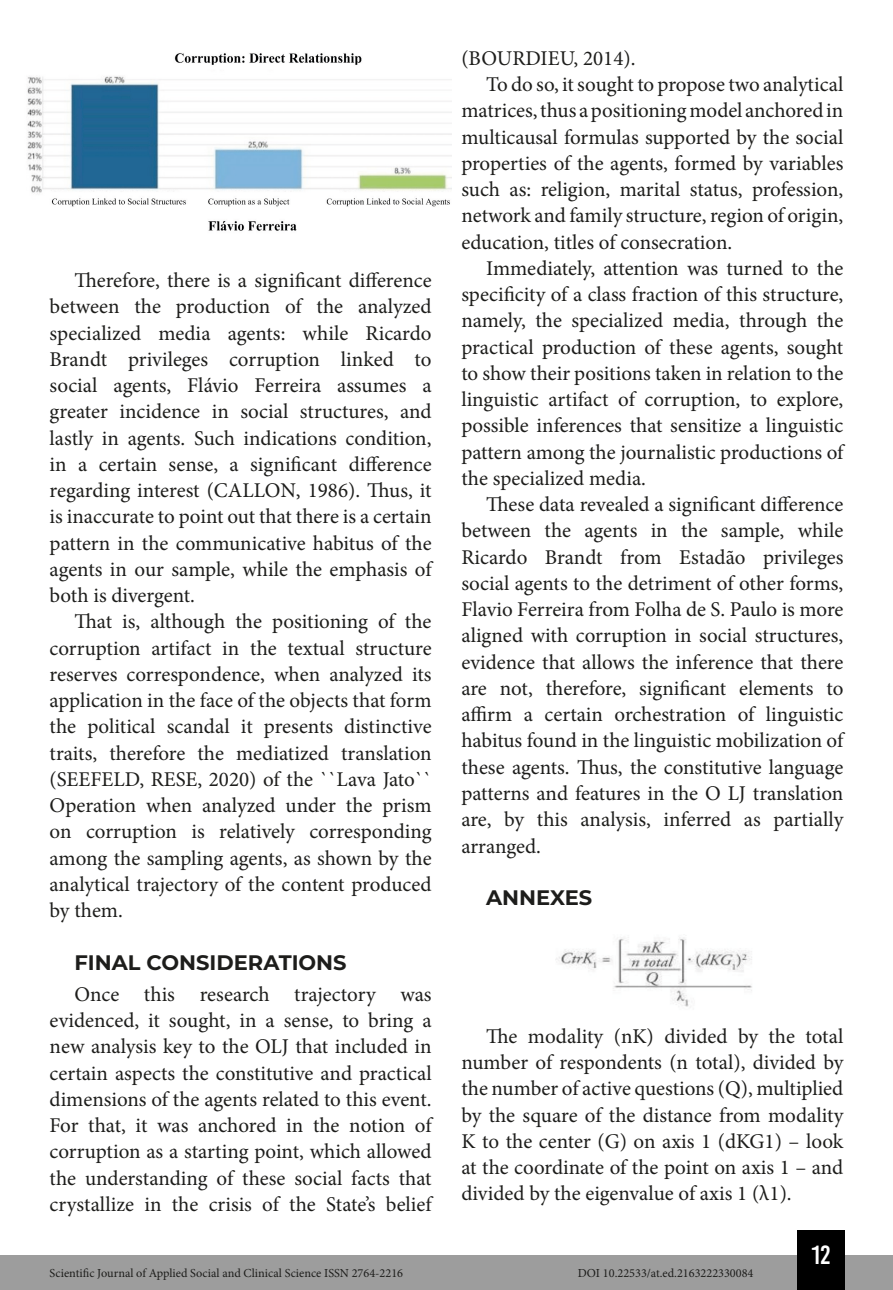
<style>
.page{position:relative;width:893px;height:1290px;background:#fff}
.page>*{position:absolute;margin:0;border:0;box-sizing:border-box;transform-origin:0 0}
.t1{font:26.25px "Bebas Kai";color:#fff}
.t2{font:21px/26.2px "Minion Pro";color:#1d1d1b;text-align:justify}
.t3{font:700 21px "Montserrat";color:#1d1d1b}
.t4{font:12.25px "Minion Pro";color:#1d1d1b}
</style>
<div class="page">
<div style="left:0;top:1255px;width:893px;height:35px;background:#9d9d9d"></div>
<div style="left:797px;top:1230px;width:48px;height:60px;background:#000"></div>
<img style="left:27px;top:53px;width:425px;height:178px">
<img style="left:555px;top:937px;width:197px;height:70px">
<p class="t2" style="left:50px;top:267px;width:384px;text-indent:25px">Therefore, there is a significant difference between the production of the analyzed specialized media agents: while Ricardo Brandt privileges corruption linked to social agents, Flávio Ferreira assumes a greater incidence in social structures, and lastly in agents. Such indications condition, in a certain sense, a significant difference regarding interest (CALLON, 1986). Thus, it is inaccurate to point out that there is a certain pattern in the communicative habitus of the agents in our sample, while the emphasis of both is divergent.</p>
<p class="t2" style="left:50px;top:609px;width:383px;text-indent:25px">That is, although the positioning of the corruption artifact in the textual structure reserves correspondence, when analyzed its application in the face of the objects that form the political scandal it presents distinctive traits, therefore the mediatized translation (SEEFELD, RESE, 2020) of the ``Lava Jato`` Operation when analyzed under the prism on corruption is relatively corresponding among the sampling agents, as shown by the analytical trajectory of the content produced by them.</p>
<p class="t3" style="left:74px;top:947px;width:274px">FINAL CONSIDERATIONS</p>
<p class="t2" style="left:50px;top:981px;width:384px;text-indent:25px">Once this research trajectory was evidenced, it sought, in a sense, to bring a new analysis key to the OLJ that included in certain aspects the constitutive and practical dimensions of the agents related to this event.<br>For that, it was anchored in the notion of corruption as a starting point, which allowed the understanding of these social facts that crystallize in the crisis of the State’s belief</p>
<p class="t2" style="left:461px;top:45px;width:176px">(BOURDIEU, 2014).</p>
<p class="t2" style="left:486px;top:71px;width:359px">To do so, it sought to propose two analytical</p>
<p class="t2" style="left:461px;top:98px;width:383px">matrices, thus a positioning model anchored in</p>
<p class="t2" style="left:461px;top:124px;width:384px">multicausal formulas supported by the social</p>
<p class="t2" style="left:461px;top:150px;width:384px">properties of the agents, formed by variables</p>
<p class="t2" style="left:461px;top:176px;width:383px">such as: religion, marital status, profession,</p>
<p class="t2" style="left:461px;top:203px;width:383px">network and family structure, region of origin,</p>
<p class="t2" style="left:461px;top:229px;width:272px">education, titles of consecration.</p>
<p class="t2" style="left:486px;top:255px;width:359px">Immediately, attention was turned to the</p>
<p class="t2" style="left:461px;top:281px;width:383px">specificity of a class fraction of this structure,</p>
<p class="t2" style="left:461px;top:308px;width:383px">namely, the specialized media, through the</p>
<p class="t2" style="left:461px;top:334px;width:383px">practical production of these agents, sought</p>
<p class="t2" style="left:461px;top:360px;width:384px">to show their positions taken in relation to the</p>
<p class="t2" style="left:461px;top:386px;width:384px">linguistic artifact of corruption, to explore,</p>
<p class="t2" style="left:461px;top:413px;width:384px">possible inferences that sensitize a linguistic</p>
<p class="t2" style="left:461px;top:439px;width:383px">pattern among the journalistic productions of</p>
<p class="t2" style="left:461px;top:465px;width:186px">the specialized media.</p>
<p class="t2" style="left:486px;top:491px;width:359px">These data revealed a significant difference</p>
<p class="t2" style="left:461px;top:518px;width:383px">between the agents in the sample, while</p>
<p class="t2" style="left:461px;top:544px;width:383px">Ricardo Brandt from Estadão privileges</p>
<p class="t2" style="left:461px;top:570px;width:384px">social agents to the detriment of other forms,</p>
<p class="t2" style="left:461px;top:596px;width:384px">Flavio Ferreira from Folha de S. Paulo is more</p>
<p class="t2" style="left:461px;top:623px;width:383px">aligned with corruption in social structures,</p>
<p class="t2" style="left:461px;top:649px;width:383px">evidence that allows the inference that there</p>
<p class="t2" style="left:461px;top:675px;width:383px">are not, therefore, significant elements to</p>
<p class="t2" style="left:461px;top:701px;width:383px">affirm a certain orchestration of linguistic</p>
<p class="t2" style="left:461px;top:728px;width:383px">habitus found in the linguistic mobilization of</p>
<p class="t2" style="left:461px;top:754px;width:383px">these agents. Thus, the constitutive language</p>
<p class="t2" style="left:461px;top:780px;width:383px">patterns and features in the O LJ translation</p>
<p class="t2" style="left:461px;top:806px;width:383px">are, by this analysis, inferred as partially</p>
<p class="t2" style="left:461px;top:833px;width:81px">arranged.</p>
<p class="t3" style="left:486px;top:882px;width:107px">ANNEXES</p>
<p class="t2" style="left:461px;top:1023px;width:383px;text-indent:25px">The modality (nK) divided by the total number of respondents (n total), divided by the number of active questions (Q), multiplied by the square of the distance from modality K to the center (G) on axis 1 (dKG1) – look at the coordinate of the point on axis 1 – and divided by the eigenvalue of axis 1 (λ1).</p>
<p class="t1" style="left:812px;top:1241px;width:20px">12</p>
<p class="t4" style="left:50px;top:1265px;width:355px">Scientific Journal of Applied Social and Clinical Science ISSN 2764-2216</p>
<p class="t4" style="left:578px;top:1265px;width:177px">DOI 10.22533/at.ed.2163222330084</p>
</div>
